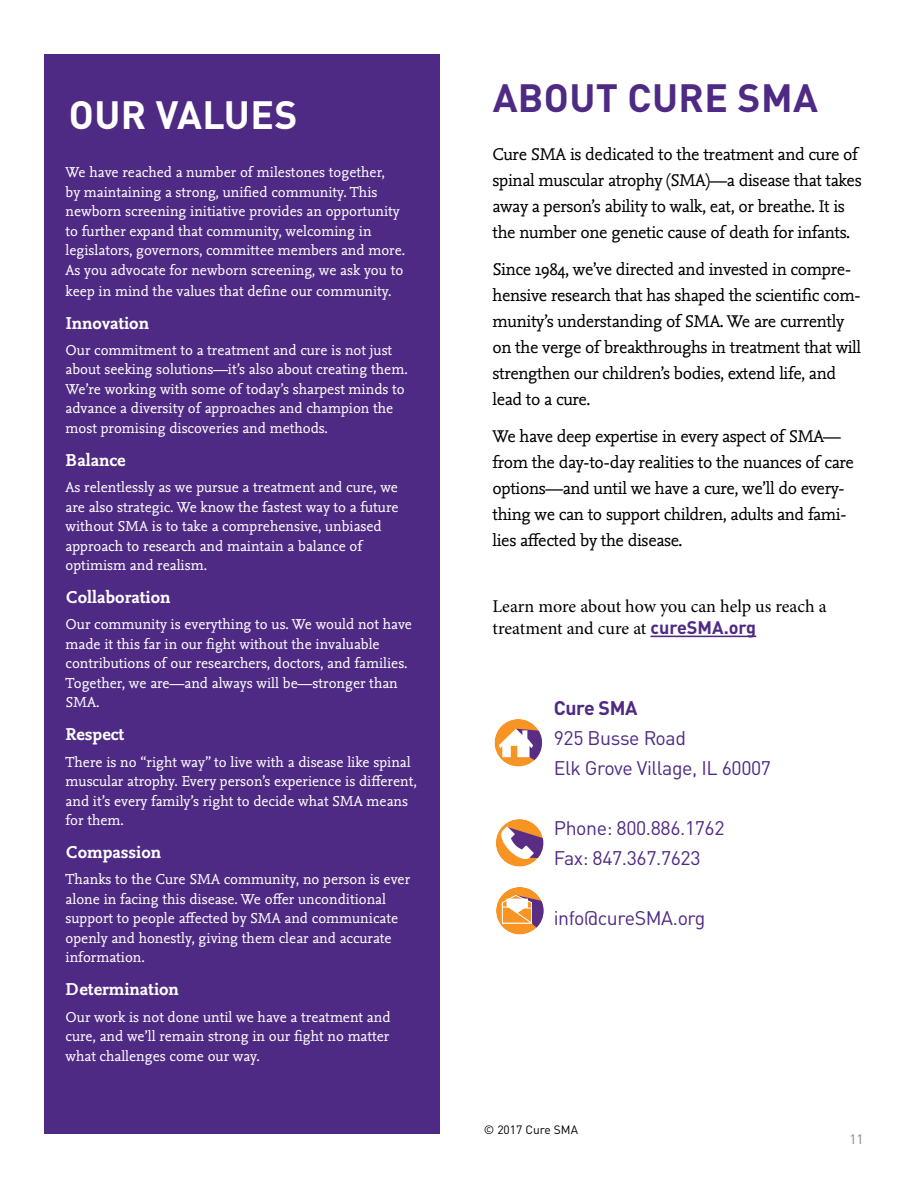
<style>
.page{position:relative;width:918px;height:1188px;background:#fff}
.page>*{position:absolute;margin:0;border:0;box-sizing:border-box;transform-origin:0 0}
.t1{font:700 39px "DINOT";letter-spacing:.01em;color:#4f2a84}
.t2{font:700 39px "DINOT";color:#fff}
.t3{font:19.5px/30px "DINOT";letter-spacing:-.02em;color:#4f2a84}
.t4{font:700 19.5px "DINOT";color:#4f2a84}
.t5{font:18px/21.6px "Minion Pro";letter-spacing:-.005em;color:#000}
.t6{font:700 18px "Nexus Mix OT";color:#fff}
.t7{font:17.7px/25.8px "Nexus Mix OT";letter-spacing:-.02em;color:#000}
.t8{font:15px/19.5px "Nexus Mix OT";color:#fff}
.t9{font:13.5px "DINOT";color:#808285}
.t10{font:12px "DINOT";color:#000}
.s1{font-family:"DINOT";font-weight:700;color:#4f2a84}
</style>
<div class="page">
<div style="left:44px;top:55px;width:396px;height:1079px;background:#4f2a84"></div>
<hr style="left:651px;top:636px;width:105px;height:1px;background:#4f2a84">
<div style="left:495px;top:719px;width:47px;height:48px;background:#f79423;border-radius:50%"></div>
<svg style="left:499px;top:729px;width:43px;height:38px"></svg>
<div style="left:496px;top:819px;width:47px;height:48px;background:#f79423;border-radius:50%"></div>
<svg style="left:499px;top:826px;width:44px;height:34px"></svg>
<div style="left:496px;top:887px;width:48px;height:48px;background:#f79423;border-radius:50%"></div>
<svg style="left:501px;top:895px;width:43px;height:40px"></svg>
<h1 class="t2" style="left:69px;top:89px;width:133px">OU R VALU</h1>
<h1 class="t2" style="left:250px;top:89px;width:45px">ES</h1>
<p class="t8" style="left:66px;top:163px;width:341px">We have reached a number of milestones together,<br>by maintaining a strong, unified community. This newborn screening initiative provides an opportunity to further expand that community, welcoming in legislators, governors, committee members and more.<br>As you advocate for newborn screening, we ask you to</p>
<p class="t8" style="left:66px;top:282px;width:327px">keep in mind the values that define our community.</p>
<p class="t6" style="left:66px;top:313px;width:85px">Innovation</p>
<p class="t8" style="left:66px;top:341px;width:344px">Our commitment to a treatment and cure is not just about seeking solutions—it’s also about creating them.<br>We’re working with some of today’s sharpest minds to advance a diversity of approaches and champion the most promising discoveries and methods.</p>
<p class="t6" style="left:66px;top:450px;width:61px">Balance</p>
<p class="t8" style="left:66px;top:478px;width:334px">As relentlessly as we pursue a treatment and cure, we are also strategic. We know the fastest way to a future without SMA is to take a comprehensive, unbiased approach to research and maintain a balance of optimism and realism.</p>
<p class="t6" style="left:66px;top:587px;width:106px">Collaboration</p>
<p class="t8" style="left:66px;top:615px;width:348px">Our community is everything to us. We would not have made it this far in our fight without the invaluable contributions of our researchers, doctors, and families.<br>Together, we are—and always will be—stronger than SMA.</p>
<p class="t6" style="left:66px;top:724px;width:60px">Respect</p>
<p class="t8" style="left:66px;top:753px;width:353px">There is no “right way” to live with a disease like spinal muscular atrophy. Every person’s experience is different, and it’s every family’s right to decide what SMA means for them.</p>
<p class="t6" style="left:66px;top:842px;width:97px">Compassion</p>
<p class="t8" style="left:66px;top:870px;width:346px">Thanks to the Cure SMA community, no person is ever alone in facing this disease. We offer unconditional support to people affected by SMA and communicate openly and honestly, giving them clear and accurate information.</p>
<p class="t6" style="left:66px;top:979px;width:115px">Determination</p>
<p class="t8" style="left:66px;top:1008px;width:326px;text-align:justify">Our work is not done until we have a treatment and cure, and we’ll remain strong in our fight no matter what challenges come our way.</p>
<h1 class="t1" style="left:493px;top:72px;width:273px">ABOUT CURE SMA</h1>
<p class="t7" style="left:492px;top:142px;width:371px">Cure SMA is dedicated to the treatment and cure of spinal muscular atrophy (SMA)—a disease that takes away a person’s ability to walk, eat, or breathe. It is the number one genetic cause of death for infants.</p>
<p class="t7" style="left:492px;top:257px;width:370px">Since 1984, we’ve directed and invested in compre&shy;hensive research that has shaped the scientific com&shy;munity’s understanding of SMA. We are currently on the verge of breakthroughs in treatment that will strengthen our children’s bodies, extend life, and lead to a cure.</p>
<p class="t7" style="left:492px;top:424px;width:363px">We have deep expertise in every aspect of SMA— from the day-to-day realities to the nuances of care options—and until we have a cure, we’ll do every&shy;thing we can to support children, adults and fami&shy;lies affected by the disease.</p>
<p class="t5" style="left:492px;top:596px;width:336px">Learn more about how you can help us reach a treatment and cure at <span class="s1">CURESMA.ORG</span></p>
<h2 class="t4" style="left:554px;top:695px;width:85px">CURE SMA</h2>
<h2 class="t3" style="left:554px;top:722px;width:219px">925 Busse Road<br>Elk Grove Village, IL 60007</h2>
<h2 class="t3" style="left:554px;top:812px;width:172px">Phone: 800.886.1762<br>Fax: 847.367.7623</h2>
<h2 class="t3" style="left:554px;top:902px;width:153px">info@cureSMA.org</h2>
<p class="t10" style="left:484px;top:1122px;width:96px">© 2017 Cure SMA</p>
<p class="t9" style="left:850px;top:1131px;width:16px">11</p>
</div>
